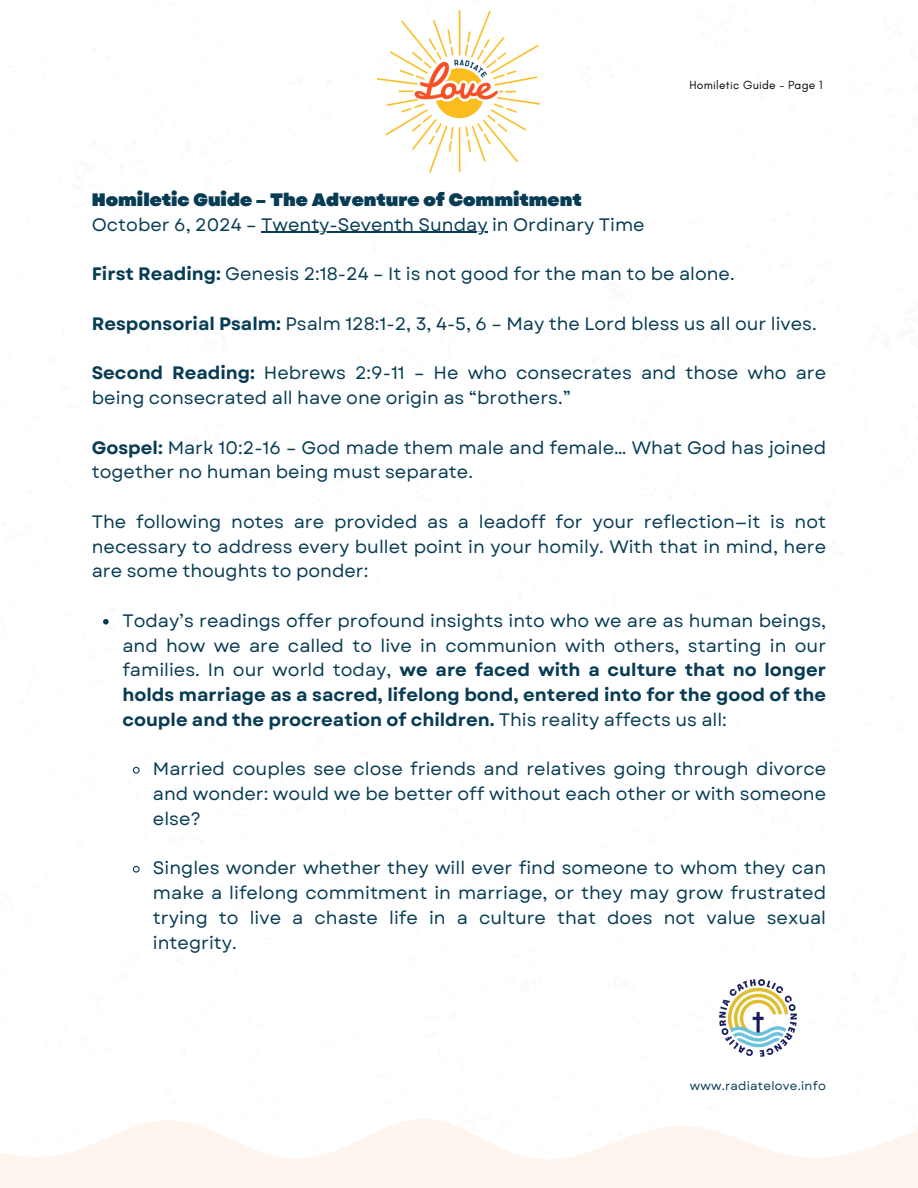
<style>
.page{position:relative;width:918px;height:1188px;background:#fff}
.page>*{position:absolute;margin:0;border:0;box-sizing:border-box;transform-origin:0 0}
.t1{font:18px/24.8px "Garet";color:#073c54;text-align:justify}
.t2{font:12px "Garet";letter-spacing:.02em;color:#073c54}
.t3{font:12px "Glacial Indifference";letter-spacing:.02em;color:#000}
.s1{font-weight:900}
.s2{font-weight:700}
</style>
<div class="page">
<img style="left:378px;top:11px;width:162px;height:162px">
<hr style="left:261px;top:232px;width:227px;height:1px;background:#073c54">
<svg style="left:103px;top:619px;width:6px;height:6px"></svg>
<svg style="left:132px;top:766px;width:8px;height:8px"></svg>
<svg style="left:132px;top:865px;width:8px;height:8px"></svg>
<svg style="left:0;top:1119px;width:918px;height:69px;fill:#fdf5ee"></svg>
<img style="left:719px;top:979px;width:78px;height:78px">
<p class="t3" style="left:690px;top:78px;width:135px">Homiletic Guide - Page 1</p>
<p class="t1" style="left:92px;top:187px;width:554px"><span class="s1">Homiletic Guide – The Adventure of Commitment<br></span>October 6, 2024 – Twenty-Seventh Sunday in Ordinary Time</p>
<p class="t1" style="left:92px;top:262px;width:644px"><span class="s2">First Reading:</span> Genesis 2:18-24 – It is not good for the man to be alone.</p>
<h1 class="t1" style="left:92px;top:311px;width:726px"><span class="s2">Responsorial Psalm:</span> Psalm 128:1-2, 3, 4-5, 6 – May the Lord bless us all our lives.</h1>
<h1 class="t1" style="left:92px;top:361px;width:736px"><span class="s2">Second Reading:</span> Hebrews 2:9-11 – He who consecrates and those who are being consecrated all have one origin as “brothers.”</h1>
<h1 class="t1" style="left:92px;top:435px;width:736px"><span class="s2">Gospel:</span> Mark 10:2-16 – God made them male and female… What God has joined together no human being must separate.</h1>
<h1 class="t1" style="left:92px;top:509px;width:736px">The following notes are provided as a leadoff for your reflection—it is not necessary to address every bullet point in your homily. With that in mind, here are some thoughts to ponder:</h1>
<h1 class="t1" style="left:122px;top:608px;width:705px">Today’s readings offer profound insights into who we are as human beings, and how we are called to live in communion with others, starting in our families. In our world today, <span class="s2">we are faced with a culture that no longer holds marriage as a sacred, lifelong bond, entered into for the good of the couple and the procreation of children.</span> This reality affects us all:</h1>
<h1 class="t1" style="left:153px;top:757px;width:675px">Married couples see close friends and relatives going through divorce and wonder: would we be better off without each other or with someone else?</h1>
<p class="t1" style="left:153px;top:856px;width:675px">Singles wonder whether they will ever find someone to whom they can make a lifelong commitment in marriage, or they may grow frustrated trying to live a chaste life in a culture that does not value sexual integrity.</p>
<p class="t2" style="left:690px;top:1077px;width:138px">www.radiatelove.info</p>
</div>
